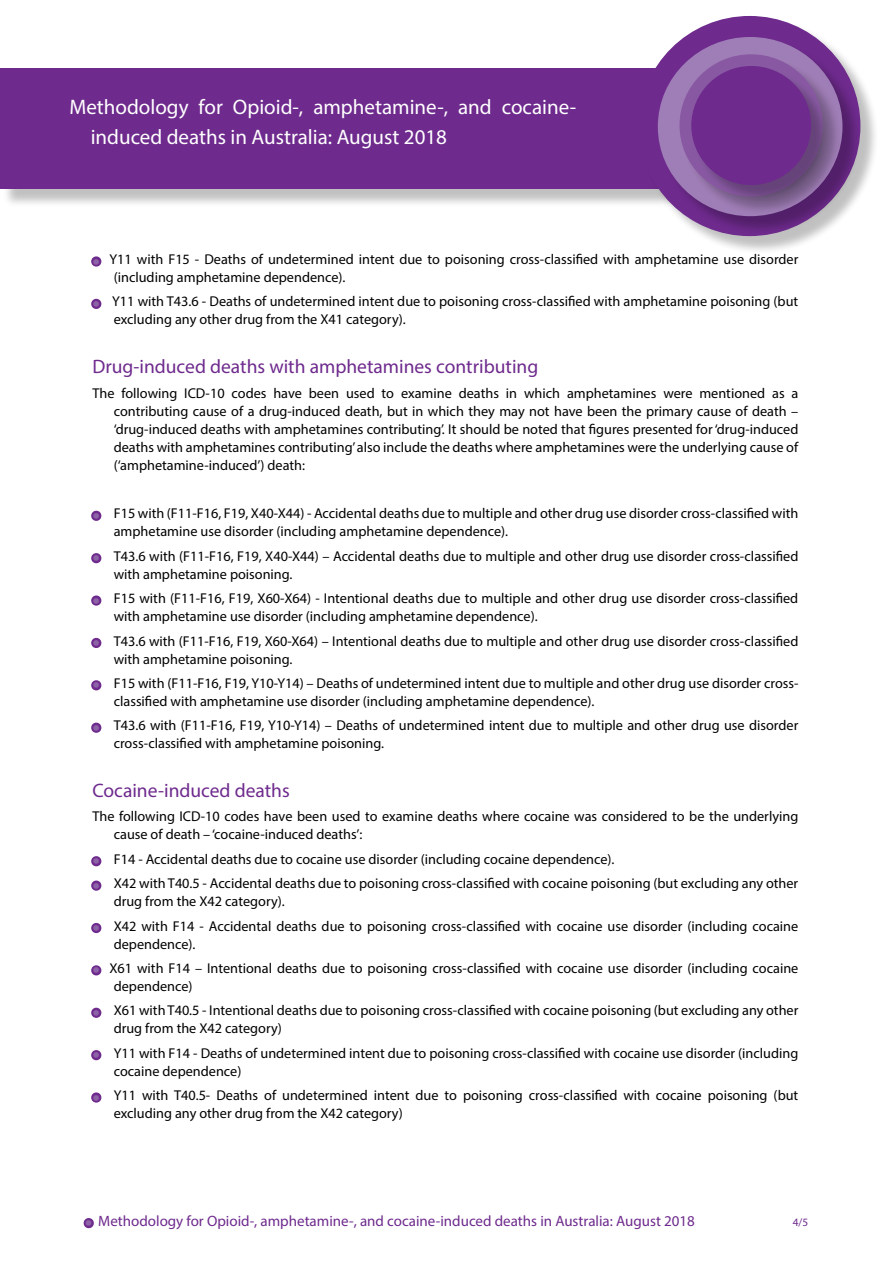
<style>
.page{position:relative;width:893px;height:1263px;background:#fff}
.page>*{position:absolute;margin:0;border:0;box-sizing:border-box;transform-origin:0 0}
.t1{font:21px/30px "Myriad Pro";color:#fff}
.t2{font:19.5px "Myriad Pro";color:#6e2a8d}
.t3{font:15px "Myriad Pro";color:#6e2a8d}
.t4{font:14.25px/18px "Myriad Pro";color:#000}
.t5{font:11.25px "Myriad Pro";color:#6e2a8d}
.s1{font-size:27px;color:#8d62a7}
</style>
<div class="page">
<div style="left:84px;top:1218px;width:10px;height:10px;border:4px solid #6e2a8d;border-radius:50%"></div>
<div style="left:2px;top:70px;width:823px;height:138px;background:#000;opacity:.25"></div>
<div style="left:0;top:68px;width:806px;height:121px;background:#6e2a8d"></div>
<div style="left:641px;top:18px;width:238px;height:236px;background:#000;opacity:.25"></div>
<div style="left:639px;top:16px;width:221px;height:220px;background:#6e2a8d;border-radius:50%"></div>
<div style="left:660px;top:40px;width:201px;height:195px;background:#000;opacity:.25"></div>
<div style="left:658px;top:37px;width:184px;height:179px;background:#9f7db6;border-radius:50%"></div>
<div style="left:682px;top:57px;width:159px;height:158px;background:#000;opacity:.25"></div>
<div style="left:679px;top:54px;width:144px;height:142px;background:#8859a2;border-radius:50%"></div>
<div style="left:694px;top:69px;width:135px;height:135px;background:#000;opacity:.25"></div>
<div style="left:691px;top:66px;width:120px;height:119px;background:#6e2a8d;border-radius:50%"></div>
<div style="left:91px;top:256px;width:10px;height:11px;border:4px solid #6e2a8d;border-radius:50%"></div>
<div style="left:91px;top:299px;width:10px;height:10px;border:4px solid #6e2a8d;border-radius:50%"></div>
<div style="left:91px;top:511px;width:10px;height:10px;border:4px solid #6e2a8d;border-radius:50%"></div>
<div style="left:91px;top:553px;width:10px;height:10px;border:4px solid #6e2a8d;border-radius:50%"></div>
<div style="left:91px;top:595px;width:10px;height:11px;border:4px solid #6e2a8d;border-radius:50%"></div>
<div style="left:91px;top:638px;width:10px;height:10px;border:4px solid #6e2a8d;border-radius:50%"></div>
<div style="left:91px;top:680px;width:10px;height:10px;border:4px solid #6e2a8d;border-radius:50%"></div>
<div style="left:91px;top:723px;width:10px;height:10px;border:4px solid #6e2a8d;border-radius:50%"></div>
<div style="left:91px;top:856px;width:10px;height:10px;border:4px solid #6e2a8d;border-radius:50%"></div>
<div style="left:91px;top:880px;width:10px;height:11px;border:4px solid #6e2a8d;border-radius:50%"></div>
<div style="left:91px;top:923px;width:10px;height:10px;border:4px solid #6e2a8d;border-radius:50%"></div>
<div style="left:91px;top:965px;width:10px;height:10px;border:4px solid #6e2a8d;border-radius:50%"></div>
<div style="left:91px;top:1008px;width:10px;height:10px;border:4px solid #6e2a8d;border-radius:50%"></div>
<div style="left:91px;top:1050px;width:10px;height:10px;border:4px solid #6e2a8d;border-radius:50%"></div>
<div style="left:91px;top:1092px;width:10px;height:10px;border:4px solid #6e2a8d;border-radius:50%"></div>
<h1 class="t1" style="left:91px;top:92px;width:487px;text-indent:-21px">Methodology for Opioid-, amphetamine-, and cocaine&shy;induced deaths in Australia: August 2018</h1>
<p class="t4" style="left:114px;top:250px;width:686px;text-indent:-21px"><span class="s1">•</span> Y11 with F15 - Deaths of undetermined intent due to poisoning cross-classified with amphetamine use disorder (including amphetamine dependence).</p>
<p class="t4" style="left:114px;top:292px;width:686px;text-indent:-21px"><span class="s1">•</span> Y11 with T43.6 - Deaths of undetermined intent due to poisoning cross-classified with amphetamine poisoning (but excluding any other drug from the X41 category).</p>
<h2 class="t2" style="left:92px;top:355px;width:447px">Drug-induced deaths with amphetamines contributing</h2>
<p class="t4" style="left:114px;top:384px;width:686px;text-align:justify;text-indent:-21px">The following ICD-10 codes have been used to examine deaths in which amphetamines were mentioned as a contributing cause of a drug-induced death, but in which they may not have been the primary cause of death – ‘drug-induced deaths with amphetamines contributing’. It should be noted that figures presented for ‘drug-induced deaths with amphetamines contributing’ also include the deaths where amphetamines were the underlying cause of (‘amphetamine-induced’) death:</p>
<p class="t4" style="left:114px;top:504px;width:686px;text-indent:-21px"><span class="s1">•</span> F15 with (F11-F16, F19, X40-X44) - Accidental deaths due to multiple and other drug use disorder cross-classified with amphetamine use disorder (including amphetamine dependence).</p>
<p class="t4" style="left:114px;top:547px;width:686px;text-indent:-21px"><span class="s1">•</span> T43.6 with (F11-F16, F19, X40-X44) – Accidental deaths due to multiple and other drug use disorder cross-classified with amphetamine poisoning.</p>
<p class="t4" style="left:114px;top:589px;width:686px;text-indent:-21px"><span class="s1">•</span> F15 with (F11-F16, F19, X60-X64) - Intentional deaths due to multiple and other drug use disorder cross-classified with amphetamine use disorder (including amphetamine dependence).</p>
<p class="t4" style="left:114px;top:631px;width:686px;text-indent:-21px"><span class="s1">•</span> T43.6 with (F11-F16, F19, X60-X64) – Intentional deaths due to multiple and other drug use disorder cross-classified with amphetamine poisoning.</p>
<p class="t4" style="left:114px;top:674px;width:686px;text-indent:-21px"><span class="s1">•</span> F15 with (F11-F16, F19, Y10-Y14) – Deaths of undetermined intent due to multiple and other drug use disorder cross&shy;classified with amphetamine use disorder (including amphetamine dependence).</p>
<p class="t4" style="left:114px;top:716px;width:686px;text-indent:-21px"><span class="s1">•</span> T43.6 with (F11-F16, F19, Y10-Y14) – Deaths of undetermined intent due to multiple and other drug use disorder cross-classified with amphetamine poisoning.</p>
<h2 class="t2" style="left:92px;top:778px;width:199px">Cocaine-induced deaths</h2>
<p class="t4" style="left:114px;top:807px;width:686px;text-indent:-21px">The following ICD-10 codes have been used to examine deaths where cocaine was considered to be the underlying cause of death – ‘cocaine-induced deaths’:</p>
<p class="t4" style="left:92px;top:850px;width:524px"><span class="s1">•</span> F14 - Accidental deaths due to cocaine use disorder (including cocaine dependence).</p>
<p class="t4" style="left:114px;top:874px;width:686px;text-indent:-21px"><span class="s1">•</span> X42 with T40.5 - Accidental deaths due to poisoning cross-classified with cocaine poisoning (but excluding any other drug from the X42 category).</p>
<p class="t4" style="left:114px;top:916px;width:686px;text-indent:-21px"><span class="s1">•</span> X42 with F14 - Accidental deaths due to poisoning cross-classified with cocaine use disorder (including cocaine dependence).</p>
<p class="t4" style="left:114px;top:959px;width:686px;text-indent:-21px"><span class="s1">•</span> X61 with F14 – Intentional deaths due to poisoning cross-classified with cocaine use disorder (including cocaine dependence)</p>
<p class="t4" style="left:114px;top:1001px;width:686px;text-indent:-21px"><span class="s1">•</span> X61 with T40.5 - Intentional deaths due to poisoning cross-classified with cocaine poisoning (but excluding any other drug from the X42 category)</p>
<p class="t4" style="left:114px;top:1044px;width:686px;text-indent:-21px"><span class="s1">•</span> Y11 with F14 - Deaths of undetermined intent due to poisoning cross-classified with cocaine use disorder (including cocaine dependence)</p>
<p class="t4" style="left:114px;top:1086px;width:686px;text-indent:-21px"><span class="s1">•</span> Y11 with T40.5- Deaths of undetermined intent due to poisoning cross-classified with cocaine poisoning (but excluding any other drug from the X42 category)</p>
<p class="t3" style="left:85px;top:1211px;width:611px"><span class="s1">•</span> Methodology for Opioid-, amphetamine-, and cocaine-induced deaths in Australia: August 2018</p>
<p class="t5" style="left:793px;top:1215px;width:17px">4/5</p>
</div>
